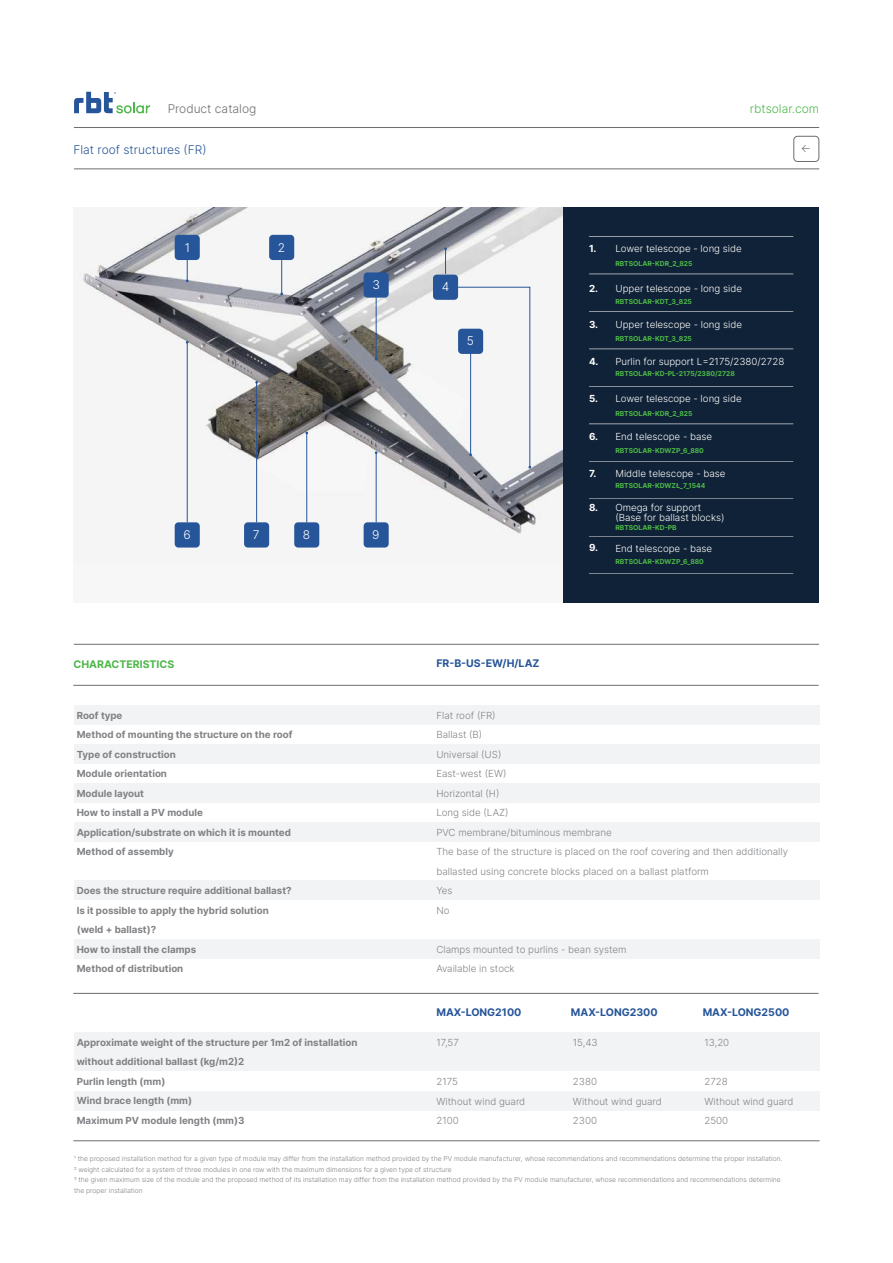
<style>
.page{position:relative;width:893px;height:1263px;background:#fff}
.page>*{position:absolute;margin:0;border:0;box-sizing:border-box;transform-origin:0 0}
.t1{font:300 12px "Inter";color:#265599}
.t2{font:300 12px "Inter";color:#6c6d70}
.t3{font:300 12px "Inter";color:#4cb848}
.t4{font:300 12px "Inter";color:#fff}
.t5{font:300 10.95px "Inter";color:#6c6d70}
.t6{font:700 10.5px "Inter";color:#265599}
.t7{font:700 10.5px "Inter";color:#4cb848}
.t8{font:700 9.75px/19.5px "Inter";color:#808285}
.t9{font:300 9.75px/19.5px "Inter";color:#808285}
.t10{font:300 9.75px/10.5px "Inter";color:#fff}
.t11{font:700 9.75px "Inter";color:#fff}
.t12{font:300 6.75px/10.5px "Inter";color:#808285}
.t13{font:700 6.75px "Inter";color:#4cb848}
</style>
<div class="page">
<hr style="left:73px;top:1140px;width:747px;height:1px;background:#6c6d70">
<div style="left:563px;top:207px;width:255px;height:396px;background:#102237"></div>
<img style="left:78px;top:208px;width:485px;height:340px">
<hr style="left:589px;top:274px;width:204px;height:1px;background:#fff">
<hr style="left:589px;top:573px;width:204px;height:1px;background:#fff">
<hr style="left:589px;top:461px;width:204px;height:1px;background:#fff">
<hr style="left:589px;top:424px;width:204px;height:1px;background:#fff">
<hr style="left:589px;top:499px;width:204px;height:1px;background:#fff">
<hr style="left:589px;top:536px;width:204px;height:1px;background:#fff">
<hr style="left:589px;top:386px;width:204px;height:1px;background:#fff">
<hr style="left:589px;top:349px;width:204px;height:1px;background:#fff">
<hr style="left:589px;top:311px;width:204px;height:1px;background:#fff">
<hr style="left:589px;top:236px;width:204px;height:1px;background:#fff">
<div style="left:175px;top:235px;width:25px;height:25px;background:#265599;border-radius:4px"></div>
<div style="left:364px;top:272px;width:25px;height:26px;background:#265599;border-radius:4px"></div>
<svg style="left:186px;top:260px;width:3px;height:22px"></svg>
<hr style="left:376px;top:297px;width:1px;height:62px;background:#265599">
<div style="left:269px;top:235px;width:25px;height:25px;background:#265599;border-radius:4px"></div>
<div style="left:244px;top:522px;width:25px;height:25px;background:#265599;border-radius:4px"></div>
<div style="left:175px;top:522px;width:25px;height:25px;background:#265599;border-radius:4px"></div>
<hr style="left:281px;top:260px;width:1px;height:34px;background:#265599">
<svg style="left:444px;top:247px;width:3px;height:27px"></svg>
<div style="left:433px;top:275px;width:25px;height:25px;background:#265599;border-radius:4px"></div>
<svg style="left:458px;top:287px;width:73px;height:181px"></svg>
<hr style="left:187px;top:342px;width:1px;height:180px;background:#265599">
<hr style="left:256px;top:382px;width:1px;height:140px;background:#265599">
<div style="left:294px;top:522px;width:25px;height:25px;background:#265599;border-radius:4px"></div>
<hr style="left:306px;top:433px;width:1px;height:89px;background:#265599">
<div style="left:364px;top:522px;width:25px;height:25px;background:#265599;border-radius:4px"></div>
<hr style="left:376px;top:453px;width:1px;height:69px;background:#265599">
<div style="left:74px;top:705px;width:746px;height:20px;background:#f2f3f4"></div>
<div style="left:74px;top:744px;width:746px;height:20px;background:#f2f3f4"></div>
<div style="left:74px;top:783px;width:746px;height:20px;background:#f2f3f4"></div>
<div style="left:74px;top:822px;width:746px;height:19px;background:#f2f3f4"></div>
<div style="left:74px;top:939px;width:746px;height:19px;background:#f2f3f4"></div>
<div style="left:74px;top:1032px;width:746px;height:19px;background:#f2f3f4"></div>
<div style="left:74px;top:1051px;width:746px;height:20px;background:#f2f3f4"></div>
<div style="left:74px;top:1091px;width:746px;height:20px;background:#f2f3f4"></div>
<div style="left:74px;top:880px;width:746px;height:20px;background:#f2f3f4"></div>
<hr style="left:74px;top:644px;width:745px;height:1px;background:#6c6d70">
<hr style="left:73px;top:685px;width:746px;height:1px;background:#6c6d70">
<hr style="left:73px;top:993px;width:746px;height:1px;background:#6c6d70">
<hr style="left:74px;top:127px;width:745px;height:1px;background:#6c6d70">
<hr style="left:74px;top:169px;width:745px;height:1px;background:#6c6d70">
<svg style="left:74px;top:92px;width:76px;height:21px"></svg>
<div style="left:794px;top:136px;width:25px;height:26px;border:1px solid #6c6d70;border-radius:4px"></div>
<h1 class="t2" style="left:168px;top:100px;width:90px">Product catalog</h1>
<h1 class="t3" style="left:750px;top:101px;width:71px">rbtsolar.com</h1>
<h2 class="t5" style="left:801px;top:140px;width:12px">←</h2>
<h1 class="t1" style="left:73px;top:141px;width:135px">Flat roof structures (FR)</h1>
<h1 class="t4" style="left:185px;top:239px;width:7px">1</h1>
<h1 class="t4" style="left:278px;top:239px;width:9px">2</h1>
<h1 class="t4" style="left:373px;top:276px;width:9px">3</h1>
<h1 class="t4" style="left:442px;top:279px;width:9px">4</h1>
<h1 class="t4" style="left:467px;top:333px;width:9px">5</h1>
<h3 class="t11" style="left:589px;top:241px;width:9px">1.</h3>
<h3 class="t11" style="left:589px;top:281px;width:11px">2.</h3>
<h3 class="t11" style="left:589px;top:317px;width:11px">3.</h3>
<h3 class="t11" style="left:589px;top:354px;width:11px">4.</h3>
<h3 class="t11" style="left:589px;top:391px;width:10px">5.</h3>
<h3 class="t11" style="left:589px;top:429px;width:11px">6.</h3>
<h3 class="t11" style="left:589px;top:466px;width:9px">7.</h3>
<h3 class="t10" style="left:615px;top:243px;width:128px">Lower telescope - long side</h3>
<p class="t13" style="left:615px;top:258px;width:79px">RBTSOLAR-KDR_2_825</p>
<h3 class="t10" style="left:615px;top:283px;width:128px">Upper telescope - long side</h3>
<p class="t13" style="left:615px;top:296px;width:78px">RBTSOLAR-KDT_3_825</p>
<p class="t13" style="left:615px;top:333px;width:78px">RBTSOLAR-KDT_3_825</p>
<h3 class="t10" style="left:615px;top:319px;width:128px">Upper telescope - long side</h3>
<h3 class="t10" style="left:615px;top:356px;width:170px">Purlin for support L=2175/2380/2728</h3>
<p class="t13" style="left:615px;top:369px;width:121px">RBTSOLAR-KD-PL-2175/2380/2728</p>
<h3 class="t10" style="left:615px;top:393px;width:128px">Lower telescope - long side</h3>
<h3 class="t10" style="left:615px;top:431px;width:98px">End telescope - base</h3>
<p class="t13" style="left:615px;top:408px;width:79px">RBTSOLAR-KDR_2_825</p>
<p class="t13" style="left:615px;top:446px;width:90px">RBTSOLAR-KDWZP_6_880</p>
<p class="t13" style="left:615px;top:481px;width:91px">RBTSOLAR-KDWZŁ_7_1544</p>
<h3 class="t10" style="left:615px;top:468px;width:112px">Middle telescope - base</h3>
<h1 class="t4" style="left:183px;top:526px;width:9px">6</h1>
<h1 class="t4" style="left:253px;top:526px;width:8px">7</h1>
<h1 class="t4" style="left:303px;top:526px;width:9px">8</h1>
<h1 class="t4" style="left:372px;top:526px;width:9px">9</h1>
<h3 class="t11" style="left:589px;top:500px;width:11px">8.</h3>
<h3 class="t11" style="left:589px;top:540px;width:11px">9.</h3>
<h3 class="t10" style="left:615px;top:502px;width:111px">Omega for support (Base for ballast blocks)</h3>
<p class="t13" style="left:615px;top:523px;width:63px">RBTSOLAR-KD-PB</p>
<h3 class="t10" style="left:615px;top:543px;width:98px">End telescope - base</h3>
<p class="t13" style="left:615px;top:556px;width:90px">RBTSOLAR-KDWZP_6_880</p>
<h3 class="t7" style="left:74px;top:656px;width:102px">CHARACTERISTICS</h3>
<h3 class="t6" style="left:436px;top:655px;width:105px">FR-B-US-EW/H/LAZ</h3>
<h3 class="t8" style="left:77px;top:705px;width:217px">Roof type<br>Method of mounting the structure on the roof<br>Type of construction<br>Module orientation<br>Module layout<br>How to install a PV module<br>Application/substrate on which it is mounted<br>Method of assembly</h3>
<h3 class="t8" style="left:77px;top:880px;width:216px">Does the structure require additional ballast?<br>Is it possible to apply the hybrid solution (weld + ballast)?<br>How to install the clamps<br>Method of distribution</h3>
<p class="t9" style="left:436px;top:705px;width:353px">Flat roof (FR)<br>Ballast (B)<br>Universal (US)<br>East-west (EW)<br>Horizontal (H)<br>Long side (LAZ)<br>PVC membrane/bituminous membrane<br>The base of the structure is placed on the roof covering and then additionally ballasted using concrete blocks placed on a ballast platform<br>Yes<br>No</p>
<h3 class="t9" style="left:436px;top:939px;width:192px">Clamps mounted to purlins - bean system<br>Available in stock</h3>
<h3 class="t8" style="left:77px;top:1032px;width:282px">Approximate weight of the structure per 1m2 of installation without additional ballast (kg/m2)2<br>Purlin length (mm)<br>Wind brace length (mm)<br>Maximum PV module length (mm)3</h3>
<h3 class="t6" style="left:436px;top:1004px;width:87px">MAX-LONG2100</h3>
<h3 class="t6" style="left:571px;top:1004px;width:88px">MAX-LONG2300</h3>
<h3 class="t6" style="left:703px;top:1004px;width:88px">MAX-LONG2500</h3>
<h3 class="t9" style="left:436px;top:1033px;width:24px">17,57</h3>
<h3 class="t9" style="left:436px;top:1072px;width:90px">2175<br>Without wind guard<br>2100</h3>
<h3 class="t9" style="left:573px;top:1033px;width:26px">15,43</h3>
<h3 class="t9" style="left:573px;top:1072px;width:90px">2380<br>Without wind guard<br>2300</h3>
<h3 class="t9" style="left:704px;top:1033px;width:26px">13,20</h3>
<h3 class="t9" style="left:704px;top:1072px;width:90px">2728<br>Without wind guard<br>2500</h3>
<p class="t12" style="left:74px;top:1153px;width:710px">1 the proposed installation method for a given type of module may differ from the installation method provided by the PV module manufacturer, whose recommendations and recommendations determine the proper installation.<br>2 weight calculated for a system of three modules in one row with the maximum dimensions for a given type of structure<br>3 the given maximum size of the module and the proposed method of its installation may differ from the installation method provided by the PV module manufacturer, whose recommendations and recommendations determine the proper installation</p>
</div>
